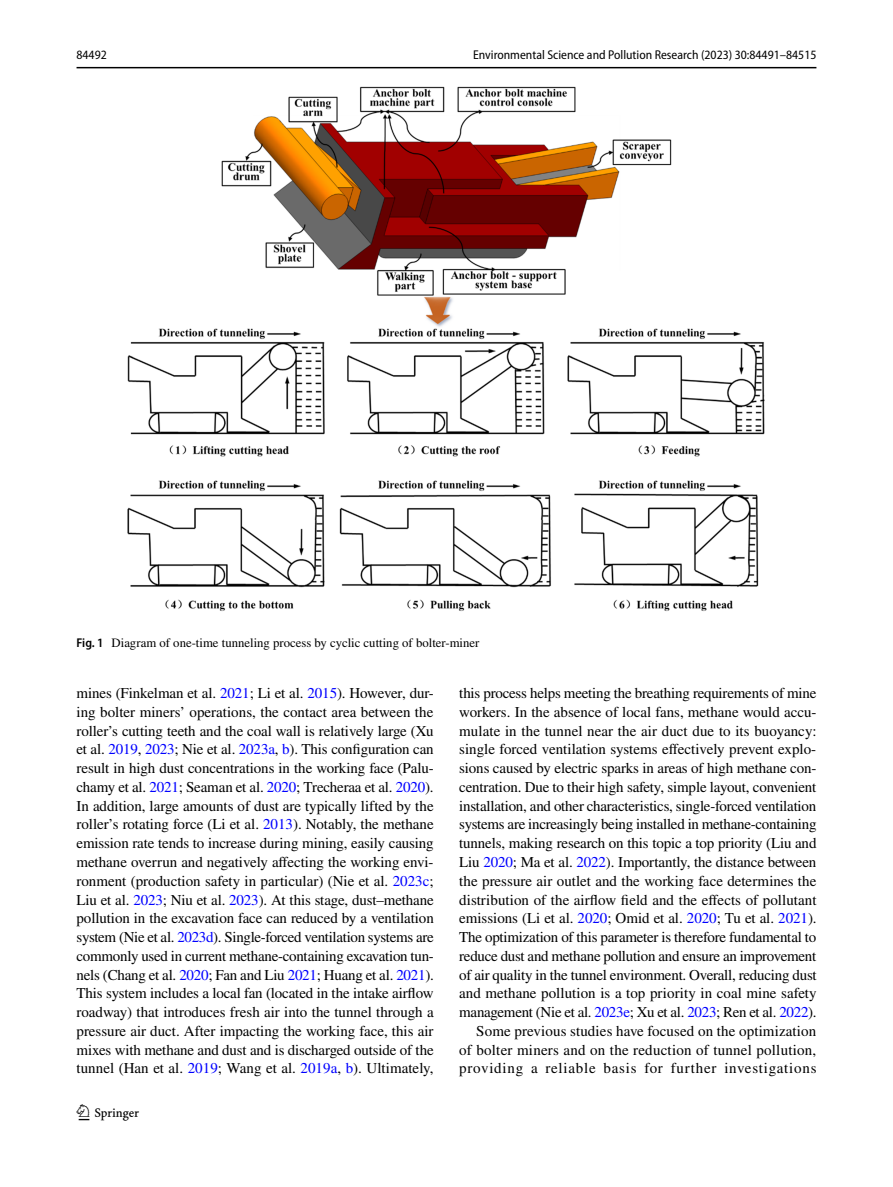
<style>
.page{position:relative;width:893px;height:1187px;background:#fff}
.page>*{position:absolute;margin:0;border:0;box-sizing:border-box;transform-origin:0 0}
.t1{font:22.5px "Springnew Regular 2";color:#000}
.t2{font:15px/18.8px "STIX";letter-spacing:-.01em;color:#000;text-align:justify}
.t3{font:12.75px "STIX";color:#000}
.t4{font:semi-condensed 12.75px "Myriad Pro";color:#000}
.s1{font-family:"Myriad Pro";font-weight:600;font-stretch:semi-condensed}
.s2{color:#00f}
</style>
<div class="page">
<hr style="left:77px;top:67px;width:739px;height:1px;background:#000">
<img style="left:128px;top:87px;width:637px;height:524px">
<p class="t4" style="left:77px;top:48px;width:32px">84492</p>
<p class="t4" style="left:473px;top:48px;width:345px">Environmental Science and Pollution Research (2023) 30:84491–84515</p>
<p class="t3" style="left:77px;top:633px;width:404px"><span class="s1">Fig. 1</span> Diagram of one-time tunneling process by cyclic cutting of bolter-miner</p>
<p class="t2" style="left:77px;top:684px;width:359px">mines (Finkelman et al. <span class="s2">2021</span>; Li et al. <span class="s2">2015</span>). However, dur&shy;ing bolter miners’ operations, the contact area between the roller’s cutting teeth and the coal wall is relatively large (Xu et al. <span class="s2">2019</span>, <span class="s2">2023</span>; Nie et al. <span class="s2">2023a</span>, <span class="s2">b</span>). This configuration can result in high dust concentrations in the working face (Palu&shy;chamy et al. <span class="s2">2021</span>; Seaman et al. <span class="s2">2020</span>; Trecheraa et al. <span class="s2">2020</span>).<br>In addition, large amounts of dust are typically lifted by the roller’s rotating force (Li et al. <span class="s2">2013</span>). Notably, the methane emission rate tends to increase during mining, easily causing methane overrun and negatively affecting the working envi&shy;ronment (production safety in particular) (Nie et al. <span class="s2">2023c</span>; Liu et al. <span class="s2">2023</span>; Niu et al. <span class="s2">2023</span>). At this stage, dust–methane pollution in the excavation face can reduced by a ventilation system (Nie et al. <span class="s2">2023d</span>). Single-forced ventilation systems are commonly used in current methane-containing excavation tun&shy;nels (Chang et al. <span class="s2">2020</span>; Fan and Liu <span class="s2">2021</span>; Huang et al. <span class="s2">2021</span>).<br>This system includes a local fan (located in the intake airflow roadway) that introduces fresh air into the tunnel through a pressure air duct. After impacting the working face, this air mixes with methane and dust and is discharged outside of the tunnel (Han et al. <span class="s2">2019</span>; Wang et al. <span class="s2">2019a</span>, <span class="s2">b</span>). Ultimately,</p>
<p class="t2" style="left:459px;top:684px;width:359px;text-align:right">this process helps meeting the breathing requirements of mine workers. In the absence of local fans, methane would accu&shy;mulate in the tunnel near the air duct due to its buoyancy: single forced ventilation systems effectively prevent explo&shy;sions caused by electric sparks in areas of high methane con&shy;centration. Due to their high safety, simple layout, convenient installation, and other characteristics, single-forced ventilation systems are increasingly being installed in methane-containing tunnels, making research on this topic a top priority (Liu and Liu <span class="s2">2020</span>; Ma et al. <span class="s2">2022</span>). Importantly, the distance between the pressure air outlet and the working face determines the distribution of the airflow field and the effects of pollutant emissions (Li et al. <span class="s2">2020</span>; Omid et al. <span class="s2">2020</span>; Tu et al. <span class="s2">2021</span>).<br>The optimization of this parameter is therefore fundamental to reduce dust and methane pollution and ensure an improvement of air quality in the tunnel environment. Overall, reducing dust and methane pollution is a top priority in coal mine safety management (Nie et al. <span class="s2">2023e</span>; Xu et al. <span class="s2">2023</span>; Ren et al. <span class="s2">2022</span>).<br>Some previous studies have focused on the optimization<br>of bolter miners and on the reduction of tunnel pollution, providing a reliable basis for further investigations</p>
<h1 class="t1" style="left:79px;top:1104px;width:62px">1 3</h1>
</div>
